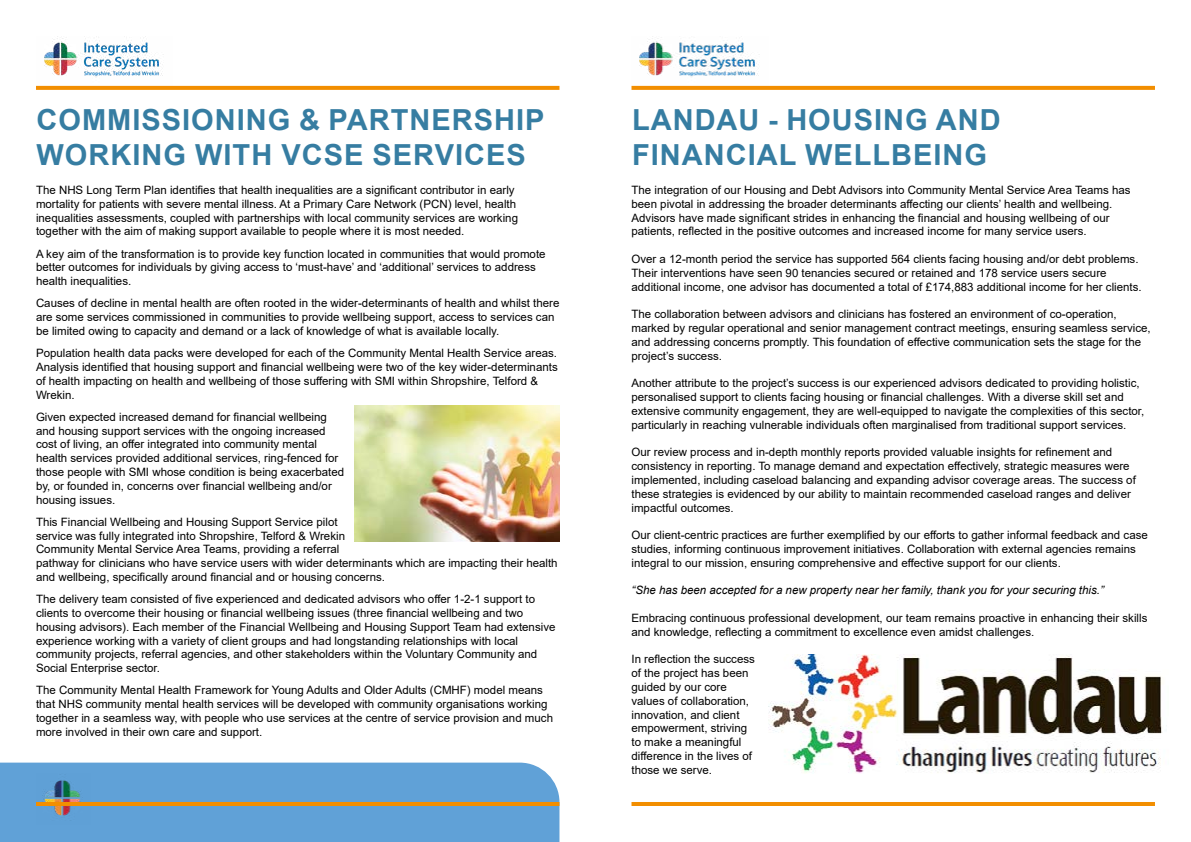
<style>
.page{position:relative;width:1191px;height:842px;background:#fff}
.page>*{position:absolute;margin:0;border:0;box-sizing:border-box;transform-origin:0 0}
.t1{font:700 29px/34.8px "Arial";letter-spacing:.035em;color:#367da2}
.t2{font:11.5px/13.8px "Arial";color:#000}
.t3{font:italic 11.5px "Arial";color:#000}
</style>
<div class="page">
<img style="left:36px;top:36px;width:137px;height:50px">
<hr style="left:631px;top:802px;width:524px;height:4px;background:#f28e00">
<svg style="left:36px;top:86px;width:523px;height:4px;background:#f29107"></svg>
<div style="left:0;top:763px;width:559px;height:79px;background:#60a1d7"></div>
<img style="left:36px;top:773px;width:55px;height:52px">
<img style="left:631px;top:36px;width:137px;height:50px">
<svg style="left:631px;top:86px;width:524px;height:4px;background:#f29107"></svg>
<hr style="left:36px;top:802px;width:523px;height:4px;background:#f28e00">
<img style="left:354px;top:405px;width:205px;height:136px">
<img style="left:768px;top:654px;width:399px;height:119px">
<h1 class="t1" style="left:37px;top:103px;width:509px">COMMISSIONING &amp; PARTNERSHIP<br>WORKING WITH VCSE SERVICES</h1>
<p class="t2" style="left:36px;top:183px;width:483px">The NHS Long Term Plan identifies that health inequalities are a significant contributor in early mortality for patients with severe mental illness. At a Primary Care Network (PCN) level, health inequalities assessments, coupled with partnerships with local community services are working together with the aim of making support available to people where it is most needed.</p>
<p class="t2" style="left:36px;top:247px;width:511px">A key aim of the transformation is to provide key function located in communities that would promote better outcomes for individuals by giving access to ‘must-have’ and ‘additional’ services to address health inequalities.</p>
<p class="t2" style="left:36px;top:296px;width:525px">Causes of decline in mental health are often rooted in the wider-determinants of health and whilst there are some services commissioned in communities to provide wellbeing support, access to services can be limited owing to capacity and demand or a lack of knowledge of what is available locally.</p>
<p class="t2" style="left:36px;top:346px;width:523px">Population health data packs were developed for each of the Community Mental Health Service areas.<br>Analysis identified that housing support and financial wellbeing were two of the key wider-determinants of health impacting on health and wellbeing of those suffering with SMI within Shropshire, Telford &amp; Wrekin.</p>
<p class="t2" style="left:36px;top:410px;width:310px">Given expected increased demand for financial wellbeing and housing support services with the ongoing increased cost of living, an offer integrated into community mental health services provided additional services, ring-fenced for those people with SMI whose condition is being exacerbated by, or founded in, concerns over financial wellbeing and/or housing issues.</p>
<p class="t2" style="left:36px;top:515px;width:523px">This Financial Wellbeing and Housing Support Service pilot<br>service was fully integrated into Shropshire, Telford &amp; Wrekin<br>Community Mental Service Area Teams, providing a referral<br>pathway for clinicians who have service users with wider determinants which are impacting their health and wellbeing, specifically around financial and or housing concerns.</p>
<p class="t2" style="left:36px;top:592px;width:521px">The delivery team consisted of five experienced and dedicated advisors who offer 1-2-1 support to clients to overcome their housing or financial wellbeing issues (three financial wellbeing and two housing advisors). Each member of the Financial Wellbeing and Housing Support Team had extensive experience working with a variety of client groups and had longstanding relationships with local community projects, referral agencies, and other stakeholders within the Voluntary Community and Social Enterprise sector.</p>
<p class="t2" style="left:36px;top:683px;width:518px">The Community Mental Health Framework for Young Adults and Older Adults (CMHF) model means that NHS community mental health services will be developed with community organisations working together in a seamless way, with people who use services at the centre of service provision and much more involved in their own care and support.</p>
<h1 class="t1" style="left:632px;top:103px;width:370px">LANDAU - HOUSING AND<br>FINANCIAL WELLBEING</h1>
<p class="t2" style="left:631px;top:183px;width:501px">The integration of our Housing and Debt Advisors into Community Mental Service Area Teams has been pivotal in addressing the broader determinants affecting our clients’ health and wellbeing.<br>Advisors have made significant strides in enhancing the financial and housing wellbeing of our patients, reflected in the positive outcomes and increased income for many service users.</p>
<p class="t2" style="left:631px;top:252px;width:512px">Over a 12-month period the service has supported 564 clients facing housing and/or debt problems.<br>Their interventions have seen 90 tenancies secured or retained and 178 service users secure additional income, one advisor has documented a total of £174,883 additional income for her clients.</p>
<p class="t2" style="left:631px;top:307px;width:520px">The collaboration between advisors and clinicians has fostered an environment of co-operation, marked by regular operational and senior management contract meetings, ensuring seamless service, and addressing concerns promptly. This foundation of effective communication sets the stage for the project’s success.</p>
<p class="t2" style="left:631px;top:376px;width:514px">Another attribute to the project’s success is our experienced advisors dedicated to providing holistic, personalised support to clients facing housing or financial challenges. With a diverse skill set and extensive community engagement, they are well-equipped to navigate the complexities of this sector, particularly in reaching vulnerable individuals often marginalised from traditional support services.</p>
<p class="t2" style="left:631px;top:445px;width:506px">Our review process and in-depth monthly reports provided valuable insights for refinement and consistency in reporting. To manage demand and expectation effectively, strategic measures were implemented, including caseload balancing and expanding advisor coverage areas. The success of these strategies is evidenced by our ability to maintain recommended caseload ranges and deliver impactful outcomes.</p>
<p class="t2" style="left:631px;top:528px;width:518px">Our client-centric practices are further exemplified by our efforts to gather informal feedback and case studies, informing continuous improvement initiatives. Collaboration with external agencies remains integral to our mission, ensuring comprehensive and effective support for our clients.</p>
<p class="t3" style="left:631px;top:583px;width:474px">“She has been accepted for a new property near her family, thank you for your securing this.”</p>
<p class="t2" style="left:631px;top:611px;width:517px">Embracing continuous professional development, our team remains proactive in enhancing their skills and knowledge, reflecting a commitment to excellence even amidst challenges.</p>
<p class="t2" style="left:631px;top:652px;width:125px">In reflection the success of the project has been guided by our core values of collaboration, innovation, and client empowerment, striving to make a meaningful difference in the lives of those we serve.</p>
</div>
